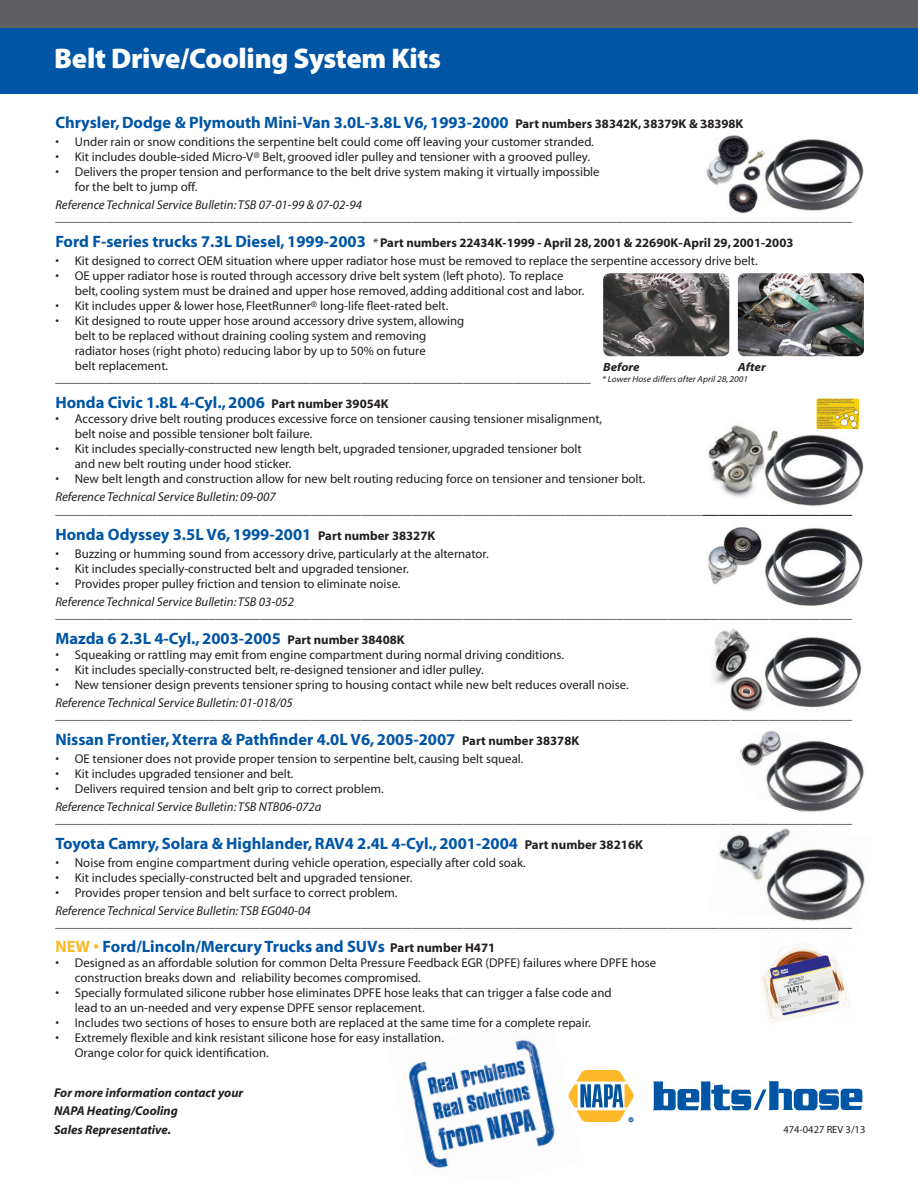
<style>
.page{position:relative;width:918px;height:1188px;background:#fff}
.page>*{position:absolute;margin:0;border:0;box-sizing:border-box;transform-origin:0 0}
.t1{font:900 28.5px "Myriad Pro";letter-spacing:-.01em;color:#fff}
.t2{font:700 16.5px "Myriad";color:#0155a5}
.t3{font:12.9px "Myriad";color:#231f20}
.t4{font:italic 12.9px "Myriad";color:#231f20}
.t5{font:12.75px/15px "Myriad";color:#231f20}
.t6{font:italic 12.75px "Myriad";color:#231f20}
.t7{font:700 12.75px "Myriad";color:#231f20}
.t8{font:italic 700 12.75px/18.3px "Myriad";color:#231f20}
.t9{font:italic 700 12px "Myriad";color:#231f20;scale:1.08 1}
.t10{font:10.5px "Myriad";color:#231f20}
.t11{font:italic 8.85px "Myriad";color:#231f20;scale:1.08 1}
.s1{font-size:12.75px;color:#231f20}
.s2{font-size:16.5px;color:#0155a5}
.s3{font-weight:400;font-style:italic}
.s4{font-size:12.9px;color:#231f20}
.s5{color:#fcb828}
.s6{font-size:12.9px}
</style>
<div class="page">
<img style="left:408px;top:1040px;width:161px;height:128px">
<div style="left:0;top:0;width:918px;height:68px;background:#5f5f62"></div>
<div style="left:0;top:28px;width:918px;height:65px;background:#0155a5"></div>
<svg style="left:569px;top:1070px;width:65px;height:52px"></svg>
<svg style="left:653px;top:1081px;width:209px;height:29px"></svg>
<img style="left:738px;top:273px;width:126px;height:83px">
<img style="left:603px;top:273px;width:126px;height:83px">
<img style="left:712px;top:629px;width:150px;height:83px">
<img style="left:708px;top:527px;width:155px;height:79px">
<img style="left:719px;top:828px;width:146px;height:93px">
<img style="left:740px;top:730px;width:124px;height:82px">
<img style="left:708px;top:421px;width:156px;height:85px">
<img style="left:816px;top:399px;width:43px;height:30px">
<img style="left:706px;top:135px;width:158px;height:79px">
<img style="left:760px;top:942px;width:90px;height:82px">
<p class="t1" style="left:54px;top:42px;width:389px">Belt Drive/Cooling System Kits</p>
<p class="t2" style="left:55px;top:114px;width:690px">Chrysler, Dodge &amp; Plymouth Mini-Van 3.0L-3.8L V6, 1993-2000 <span class="s1">Part numbers 38342K, 38379K &amp; 38398K</span></p>
<p class="t5" style="left:55px;top:135px;width:540px">• Under rain or snow conditions the serpentine belt could come off leaving your customer stranded.</p>
<p class="t5" style="left:55px;top:150px;width:536px">• Kit includes double-sided Micro-V® Belt, grooved idler pulley and tensioner with a grooved pulley.</p>
<p class="t5" style="left:75px;top:165px;width:526px;text-indent:-19px">• Delivers the proper tension and performance to the belt drive system making it virtually impossible for the belt to jump off.</p>
<p class="t6" style="left:55px;top:198px;width:308px">Reference Technical Service Bulletin: TSB 07-01-99 &amp; 07-02-94</p>
<p class="t5" style="left:55px;top:210px;width:798px">_____________________________________________________________________________________________________________________________</p>
<p class="t7" style="left:55px;top:236px;width:740px"><span class="s2">Ford F-series trucks 7.3L Diesel, 1999-2003</span> <span class="s3">*</span> Part numbers 22434K-1999 - April 28, 2001 &amp; 22690K- April 29, 2001-2003</p>
<p class="t5" style="left:55px;top:254px;width:704px">• Kit designed to correct OEM situation where upper radiator hose must be removed to replace the serpentine accessory drive belt.</p>
<p class="t5" style="left:75px;top:269px;width:511px;text-indent:-19px">• OE upper radiator hose is routed through accessory drive belt system (left photo). To replace belt, cooling system must be drained and upper hose removed, adding additional cost and labor.</p>
<p class="t5" style="left:55px;top:299px;width:395px">• Kit includes upper &amp; lower hose, FleetRunner® long-life fleet-rated belt.</p>
<p class="t5" style="left:75px;top:314px;width:391px;text-indent:-19px">• Kit designed to route upper hose around accessory drive system, allowing belt to be replaced without draining cooling system and removing radiator hoses (right photo) reducing labor by up to 50% on future<br>belt replacement.</p>
<p class="t5" style="left:55px;top:371px;width:537px">____________________________________________________________________________________</p>
<p class="t2" style="left:55px;top:394px;width:335px">Honda Civic 1.8L 4-Cyl., 2006 <span class="s1">Part number 39054K</span></p>
<p class="t5" style="left:75px;top:411px;width:529px;text-indent:-19px">• Accessory drive belt routing produces excessive force on tensioner causing tensioner misalignment, belt noise and possible tensioner bolt failure.</p>
<p class="t5" style="left:75px;top:441px;width:508px;text-indent:-19px">• Kit includes specially-constructed new length belt, upgraded tensioner, upgraded tensioner bolt and new belt routing under hood sticker.</p>
<p class="t5" style="left:55px;top:471px;width:592px">• New belt length and construction allow for new belt routing reducing force on tensioner and tensioner bolt.</p>
<p class="t4" style="left:55px;top:490px;width:222px">Reference Technical Service Bulletin: 09-007</p>
<p class="t5" style="left:55px;top:503px;width:798px">_____________________________________________________________________________________________________________________________</p>
<p class="t2" style="left:55px;top:526px;width:381px">Honda Odyssey 3.5L V6, 1999-2001 <span class="s1">Part number 38327K</span></p>
<p class="t5" style="left:55px;top:547px;width:435px">• Buzzing or humming sound from accessory drive, particularly at the alternator.</p>
<p class="t5" style="left:55px;top:562px;width:355px">• Kit includes specially-constructed belt and upgraded tensioner.</p>
<p class="t5" style="left:55px;top:577px;width:347px">• Provides proper pulley friction and tension to eliminate noise.</p>
<p class="t6" style="left:55px;top:596px;width:240px">Reference Technical Service Bulletin: TSB 03-052</p>
<p class="t5" style="left:55px;top:607px;width:798px">_____________________________________________________________________________________________________________________________</p>
<p class="t2" style="left:55px;top:630px;width:351px">Mazda 6 2.3L 4-Cyl., 2003-2005 <span class="s1">Part number 38408K</span></p>
<p class="t5" style="left:55px;top:648px;width:510px">• Squeaking or rattling may emit from engine compartment during normal driving conditions.</p>
<p class="t5" style="left:55px;top:663px;width:430px">• Kit includes specially-constructed belt,re-designed tensioner and idler pulley.</p>
<p class="t5" style="left:55px;top:678px;width:575px">• New tensioner design prevents tensioner spring to housing contact while new belt reduces overall noise.</p>
<p class="t4" style="left:55px;top:696px;width:239px">Reference Technical Service Bulletin: 01-018/05</p>
<p class="t5" style="left:55px;top:708px;width:798px">_____________________________________________________________________________________________________________________________</p>
<p class="t2" style="left:55px;top:731px;width:525px">Nissan Frontier, Xterra &amp; Pathfinder 4.0L V6, 2005-2007 <span class="s1">Part number 38378K</span></p>
<p class="t5" style="left:55px;top:752px;width:470px">• OE tensioner does not provide proper tension to serpentine belt, causing belt squeal.</p>
<p class="t5" style="left:55px;top:767px;width:240px">• Kit includes upgraded tensioner and belt.</p>
<p class="t5" style="left:55px;top:782px;width:330px">• Delivers required tension and belt grip to correct problem.</p>
<p class="t6" style="left:55px;top:800px;width:268px">Reference Technical Service Bulletin: TSB NTB06-072a</p>
<p class="t5" style="left:55px;top:812px;width:798px">_____________________________________________________________________________________________________________________________</p>
<p class="t2" style="left:55px;top:835px;width:589px">Toyota Camry, Solara &amp; Highlander, RAV4 2.4L 4-Cyl., 2001-2004 <span class="s4">Part number 38216K</span></p>
<p class="t3" style="left:55px;top:856px;width:472px">• Noise from engine compartment during vehicle operation, especially after cold soak.</p>
<p class="t3" style="left:55px;top:871px;width:359px">• Kit includes specially-constructed belt and upgraded tensioner.</p>
<p class="t3" style="left:55px;top:886px;width:344px">• Provides proper tension and belt surface to correct problem.</p>
<p class="t4" style="left:55px;top:904px;width:257px">Reference Technical Service Bulletin: TSB EG040-04</p>
<p class="t5" style="left:55px;top:915px;width:798px">_____________________________________________________________________________________________________________________________</p>
<p class="t2" style="left:55px;top:938px;width:442px"><span class="s5">NEW •</span> Ford/Lincoln/Mercury Trucks and SUVs <span class="s4">Part number H471</span></p>
<p class="t5" style="left:75px;top:956px;width:583px;text-indent:-19px"><span class="s6">•</span> Designed as an affordable solution for common Delta Pressure Feedback EGR (DPFE) failures where DPFE hose construction breaks down and reliability becomes compromised.</p>
<p class="t5" style="left:75px;top:986px;width:538px;text-indent:-19px"><span class="s6">•</span> Specially formulated silicone rubber hose eliminates DPFE hose leaks that can trigger a false code and lead to an un-needed and very expense DPFE sensor replacement.</p>
<p class="t5" style="left:55px;top:1016px;width:537px"><span class="s6">•</span> Includes two sections of hoses to ensure both are replaced at the same time for a complete repair.</p>
<p class="t5" style="left:75px;top:1031px;width:371px;text-indent:-19px"><span class="s6">•</span> Extremely flexible and kink resistant silicone hose for easy installation.<br>Orange color for quick identification.</p>
<p class="t9" style="left:603px;top:361px;width:35px">Before</p>
<p class="t9" style="left:738px;top:361px;width:27px">After</p>
<p class="t11" style="left:602px;top:374px;width:137px">* Lower Hose differs after April 28, 2001</p>
<p class="t8" style="left:54px;top:1084px;width:191px">For more information contact your<br>NAPA Heating/Cooling<br>Sales Representative.</p>
<p class="t10" style="left:784px;top:1124px;width:83px">474-0427 REV 3/13</p>
</div>
